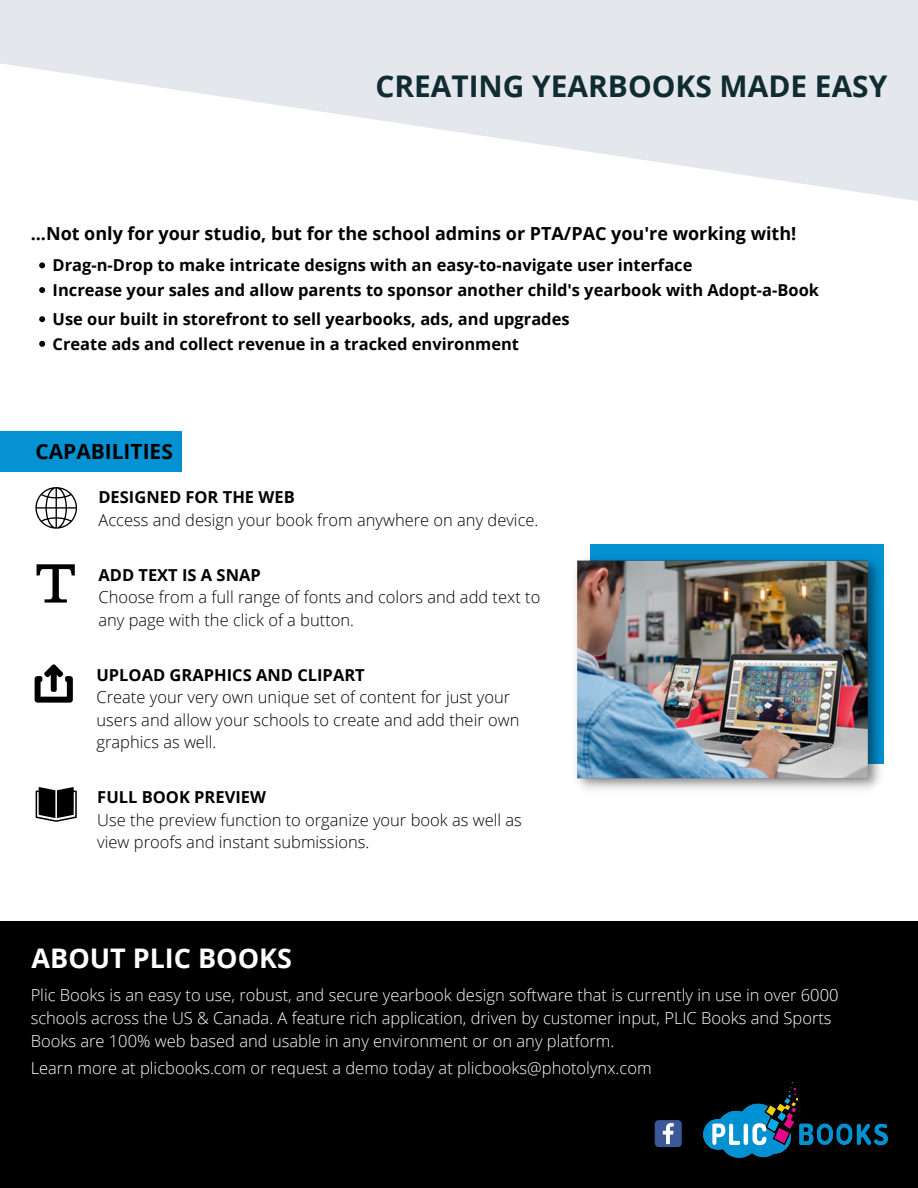
<style>
.page{position:relative;width:918px;height:1188px;background:#fff}
.page>*{position:absolute;margin:0;border:0;box-sizing:border-box;transform-origin:0 0}
.t1{font:700 29.85px "Open Sans";color:#102c32}
.t2{font:700 27px "Open Sans";color:#fff}
.t3{font:700 21px "Open Sans";color:#000}
.t4{font:700 18px "Open Sans";color:#000}
.t5{font:700 16.5px "Open Sans";color:#000}
.t6{font:300 16.5px/23px "Open Sans";color:#fff}
.t7{font:300 16.5px/22.5px "Open Sans";color:#000}
</style>
<div class="page">
<div style="left:0;top:921px;width:918px;height:267px;background:#000"></div>
<svg style="left:0;top:0;width:918px;height:201px;fill:#e4e8ed"></svg>
<div style="left:0;top:431px;width:182px;height:41px;background:#0492d3"></div>
<svg style="left:36px;top:787px;width:41px;height:35px"></svg>
<svg style="left:35px;top:664px;width:38px;height:39px"></svg>
<svg style="left:37px;top:564px;width:38px;height:39px"></svg>
<svg style="left:35px;top:487px;width:42px;height:42px"></svg>
<div style="left:590px;top:545px;width:294px;height:219px;background:#0492d3"></div>
<img style="left:576px;top:558px;width:305px;height:232px">
<img style="left:703px;top:1083px;width:185px;height:74px">
<svg style="left:39px;top:262px;width:6px;height:6px"></svg>
<svg style="left:39px;top:287px;width:6px;height:6px"></svg>
<svg style="left:39px;top:316px;width:6px;height:6px"></svg>
<svg style="left:39px;top:341px;width:6px;height:6px"></svg>
<svg style="left:655px;top:1120px;width:27px;height:27px"></svg>
<p class="t1" style="left:375px;top:65px;width:514px">CREATING YEARBOOKS MADE EASY</p>
<p class="t4" style="left:31px;top:221px;width:767px">...Not only for your studio, but for the school admins or PTA/PAC you're working with!</p>
<p class="t5" style="left:53px;top:253px;width:641px">Drag-n-Drop to make intricate designs with an easy-to-navigate user interface</p>
<p class="t5" style="left:53px;top:278px;width:768px">Increase your sales and allow parents to sponsor another child's yearbook with Adopt-a-Book</p>
<p class="t5" style="left:53px;top:307px;width:519px">Use our built in storefront to sell yearbooks, ads, and upgrades</p>
<p class="t5" style="left:53px;top:332px;width:468px">Create ads and collect revenue in a tracked environment</p>
<p class="t3" style="left:35px;top:437px;width:139px">CAPABILITIES</p>
<p class="t5" style="left:98px;top:486px;width:198px">DESIGNED FOR THE WEB</p>
<p class="t7" style="left:98px;top:508px;width:442px">Access and design your book from anywhere on any device.</p>
<p class="t5" style="left:98px;top:563px;width:164px">ADD TEXT IS A SNAP</p>
<p class="t7" style="left:98px;top:586px;width:443px">Choose from a full range of fonts and colors and add text to any page with the click of a button.</p>
<p class="t5" style="left:96px;top:663px;width:270px">UPLOAD GRAPHICS AND CLIPART</p>
<p class="t7" style="left:96px;top:686px;width:424px">Create your very own unique set of content for just your users and allow your schools to create and add their own graphics as well.</p>
<p class="t5" style="left:97px;top:786px;width:170px">FULL BOOK PREVIEW</p>
<p class="t7" style="left:97px;top:808px;width:426px">Use the preview function to organize your book as well as view proofs and instant submissions.</p>
<p class="t2" style="left:32px;top:939px;width:262px">ABOUT PLIC BOOKS</p>
<p class="t6" style="left:31px;top:983px;width:809px">Plic Books is an easy to use, robust, and secure yearbook design software that is currently in use in over 6000 schools across the US &amp; Canada. A feature rich application, driven by customer input, PLIC Books and Sports<br>Books are 100% web based and usable in any environment or on any platform.</p>
<p class="t6" style="left:31px;top:1056px;width:622px">Learn more at plicbooks.com or request a demo today at plicbooks@photolynx.com</p>
</div>
